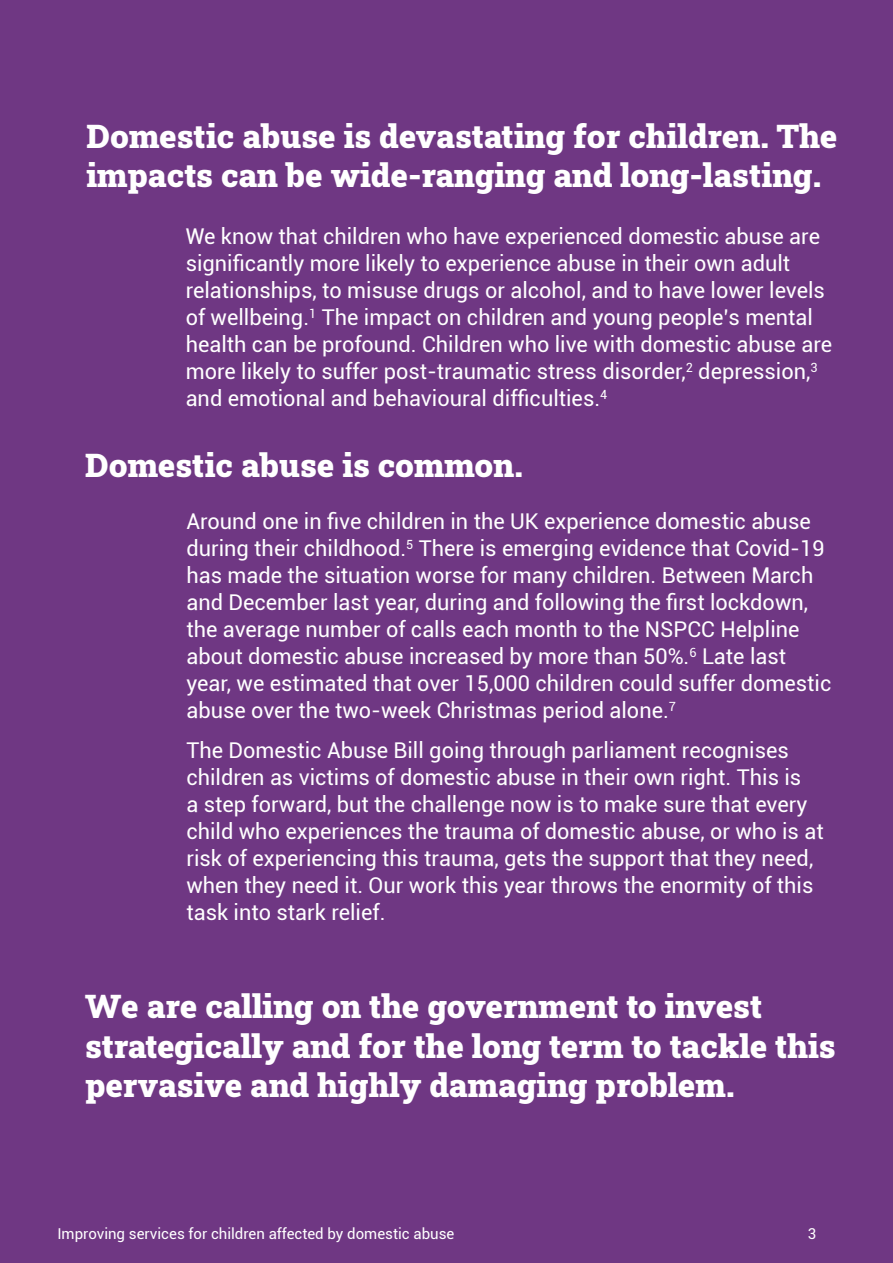
<style>
.page{position:relative;width:893px;height:1263px;background:#6f3783}
.page>*{position:absolute;margin:0;border:0;box-sizing:border-box;transform-origin:0 0}
.t1{font:33px/39.6px "Roboto Slab";color:#fff}
.t2{font:21.75px/27px "Roboto";color:#fff}
.t3{font:15px "Roboto";color:#fff}
</style>
<div class="page">
<h1 class="t1" style="left:86px;top:115px;width:752px">Domestic abuse is devastating for children. The impacts can be wide-ranging and long-lasting.</h1>
<p class="t2" style="left:186px;top:222px;width:648px">We know that children who have experienced domestic abuse are significantly more likely to experience abuse in their own adult relationships, to misuse drugs or alcohol, and to have lower levels of wellbeing.<sup>1</sup> The impact on children and young people’s mental health can be profound. Children who live with domestic abuse are more likely to suffer post-traumatic stress disorder,<sup>2</sup> depression,<sup>3 </sup>and emotional and behavioural difficulties.<sup>4</sup></p>
<h1 class="t1" style="left:85px;top:444px;width:439px">Domestic abuse is common.</h1>
<p class="t2" style="left:186px;top:507px;width:646px">Around one in five children in the UK experience domestic abuse during their childhood.<sup>5</sup> There is emerging evidence that Covid-19 has made the situation worse for many children. Between March and December last year, during and following the first lockdown, the average number of calls each month to the NSPCC Helpline about domestic abuse increased by more than 50%.<sup>6</sup> Late last year, we estimated that over 15,000 children could suffer domestic abuse over the two-week Christmas period alone.<sup>7</sup></p>
<p class="t2" style="left:186px;top:736px;width:639px">The Domestic Abuse Bill going through parliament recognises children as victims of domestic abuse in their own right. This is<br>a step forward, but the challenge now is to make sure that every child who experiences the trauma of domestic abuse, or who is at risk of experiencing this trauma, gets the support that they need, when they need it. Our work this year throws the enormity of this task into stark relief.</p>
<h1 class="t1" style="left:85px;top:985px;width:752px">We are calling on the government to invest strategically and for the long term to tackle this pervasive and highly damaging problem.</h1>
<p class="t3" style="left:57px;top:1223px;width:399px">Improving services for children affected by domestic abuse</p>
<p class="t3" style="left:808px;top:1223px;width:10px">3</p>
</div>
